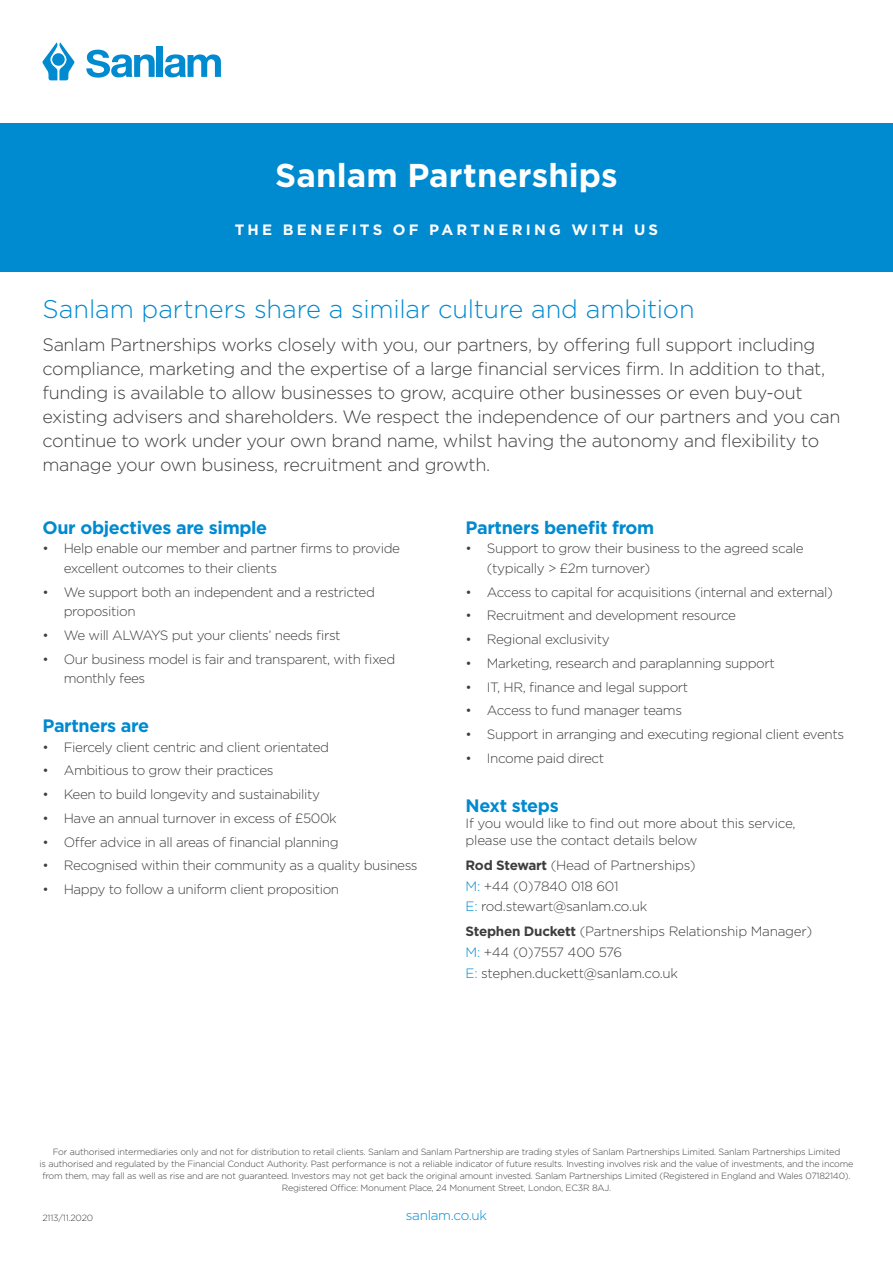
<style>
.page{position:relative;width:893px;height:1263px;background:#fff}
.page>*{position:absolute;margin:0;border:0;box-sizing:border-box;transform-origin:0 0}
.t1{font:700 33px "Gotham";color:#fff}
.t2{font:300 25.5px "Gotham";letter-spacing:-.005em;color:#008ad0}
.t3{font:300 18px/24px "Gotham";letter-spacing:-.02em;color:#3e3e3f}
.t4{font:700 18px "Gotham";letter-spacing:-.02em;color:#008ad0}
.t5{font:700 15px "Gotham";letter-spacing:.215em;color:#fff}
.t6{font:300 13.5px/19.5px "Gotham";letter-spacing:-.03em;color:#3e3e3f}
.t7{font:300 13.5px "Gotham";letter-spacing:-.02em;color:#008ad0}
.t8{font:300 9px/12px "Gotham";letter-spacing:-.02em;color:#3e3e3f;text-align:center}
.s1{font-weight:700}
.s2{color:#008ad0}
</style>
<div class="page">
<div style="left:0;top:123px;width:893px;height:149px;background:#008ad0"></div>
<svg style="left:43px;top:43px;width:31px;height:37px"></svg>
<div style="left:157px;top:47px;width:6px;height:30px;background:#008ad0"></div>
<svg style="left:86px;top:50px;width:69px;height:28px"></svg>
<svg style="left:165px;top:54px;width:56px;height:23px"></svg>
<h1 class="t1" style="left:275px;top:154px;width:344px">Sanlam Partnerships</h1>
<p class="t5" style="left:235px;top:220px;width:425px">THE BENEFITS OF PARTNERING WITH US</p>
<h2 class="t2" style="left:43px;top:293px;width:654px">Sanlam partners share a similar culture and ambition</h2>
<p class="t3" style="left:43px;top:332px;width:800px">Sanlam Partnerships works closely with you, our partners, by offering full support including compliance, marketing and the expertise of a large financial services firm. In addition to that, funding is available to allow businesses to grow, acquire other businesses or even buy-out existing advisers and shareholders. We respect the independence of our partners and you can continue to work under your own brand name, whilst having the autonomy and flexibility to manage your own business, recruitment and growth.</p>
<h3 class="t4" style="left:43px;top:516px;width:226px">Our objectives are simple</h3>
<p class="t6" style="left:64px;top:538px;width:338px;text-indent:-21px">• Help enable our member and partner firms to provide excellent outcomes to their clients</p>
<p class="t6" style="left:64px;top:582px;width:313px;text-indent:-21px">• We support both an independent and a restricted proposition</p>
<p class="t6" style="left:43px;top:625px;width:300px">• We will ALWAYS put your clients’ needs first</p>
<p class="t6" style="left:64px;top:649px;width:333px;text-indent:-21px">• Our business model is fair and transparent, with fixed monthly fees</p>
<h3 class="t4" style="left:43px;top:714px;width:108px">Partners are</h3>
<p class="t6" style="left:43px;top:737px;width:288px">• Fiercely client centric and client orientated</p>
<p class="t6" style="left:43px;top:760px;width:233px">• Ambitious to grow their practices</p>
<p class="t6" style="left:43px;top:784px;width:279px">• Keen to build longevity and sustainability</p>
<p class="t6" style="left:43px;top:808px;width:296px">• Have an annual turnover in excess of £500k</p>
<p class="t6" style="left:43px;top:832px;width:298px">• Offer advice in all areas of financial planning</p>
<p class="t6" style="left:43px;top:855px;width:377px">• Recognised within their community as a quality business</p>
<p class="t6" style="left:43px;top:879px;width:298px">• Happy to follow a uniform client proposition</p>
<h3 class="t4" style="left:466px;top:516px;width:190px">Partners benefit from</h3>
<p class="t6" style="left:487px;top:538px;width:318px;text-indent:-21px">• Support to grow their business to the agreed scale (typically &gt; £2m turnover)</p>
<p class="t6" style="left:466px;top:582px;width:369px">• Access to capital for acquisitions (internal and external)</p>
<p class="t6" style="left:466px;top:605px;width:272px">• Recruitment and development resource</p>
<p class="t6" style="left:466px;top:629px;width:146px">• Regional exclusivity</p>
<p class="t6" style="left:466px;top:653px;width:311px">• Marketing, research and paraplanning support</p>
<p class="t6" style="left:466px;top:677px;width:224px">• IT, HR, finance and legal support</p>
<p class="t6" style="left:466px;top:700px;width:218px">• Access to fund manager teams</p>
<p class="t6" style="left:466px;top:724px;width:380px">• Support in arranging and executing regional client events</p>
<p class="t6" style="left:466px;top:748px;width:140px">• Income paid direct</p>
<h3 class="t4" style="left:466px;top:794px;width:95px">Next steps</h3>
<p class="t6" style="left:466px;top:815px;width:332px;line-height:16.5px">If you would like to find out more about this service, please use the contact details below</p>
<p class="t6" style="left:466px;top:854px;width:232px;line-height:20.7px"><span class="s1">Rod Stewart</span> (Head of Partnerships)<br><span class="s2">M:</span> +44 (0)7840 018 601<br><span class="s2">E:</span> rod.stewart@sanlam.co.uk</p>
<p class="t6" style="left:466px;top:921px;width:348px;line-height:20.7px"><span class="s1">Stephen Duckett</span> (Partnerships Relationship Manager)<br><span class="s2">M:</span> +44 (0)7557 400 576<br><span class="s2">E:</span> stephen.duckett@sanlam.co.uk</p>
<p class="t8" style="left:40px;top:1146px;width:815px">For authorised intermediaries only and not for distribution to retail clients. Sanlam and Sanlam Partnership are trading styles of Sanlam Partnerships Limited. Sanlam Partnerships Limited<br>is authorised and regulated by the Financial Conduct Authority. Past performance is not a reliable indicator of future results. Investing involves risk and the value of investments, and the income from them, may fall as well as rise and are not guaranteed. Investors may not get back the original amount invested. Sanlam Partnerships Limited (Registered in England and Wales 07182140).<br>Registered Office: Monument Place, 24 Monument Street, London, EC3R 8AJ.</p>
<p class="t8" style="left:43px;top:1211px;width:52px">2113/11.2020</p>
<p class="t7" style="left:406px;top:1207px;width:83px">sanlam.co.uk</p>
</div>
